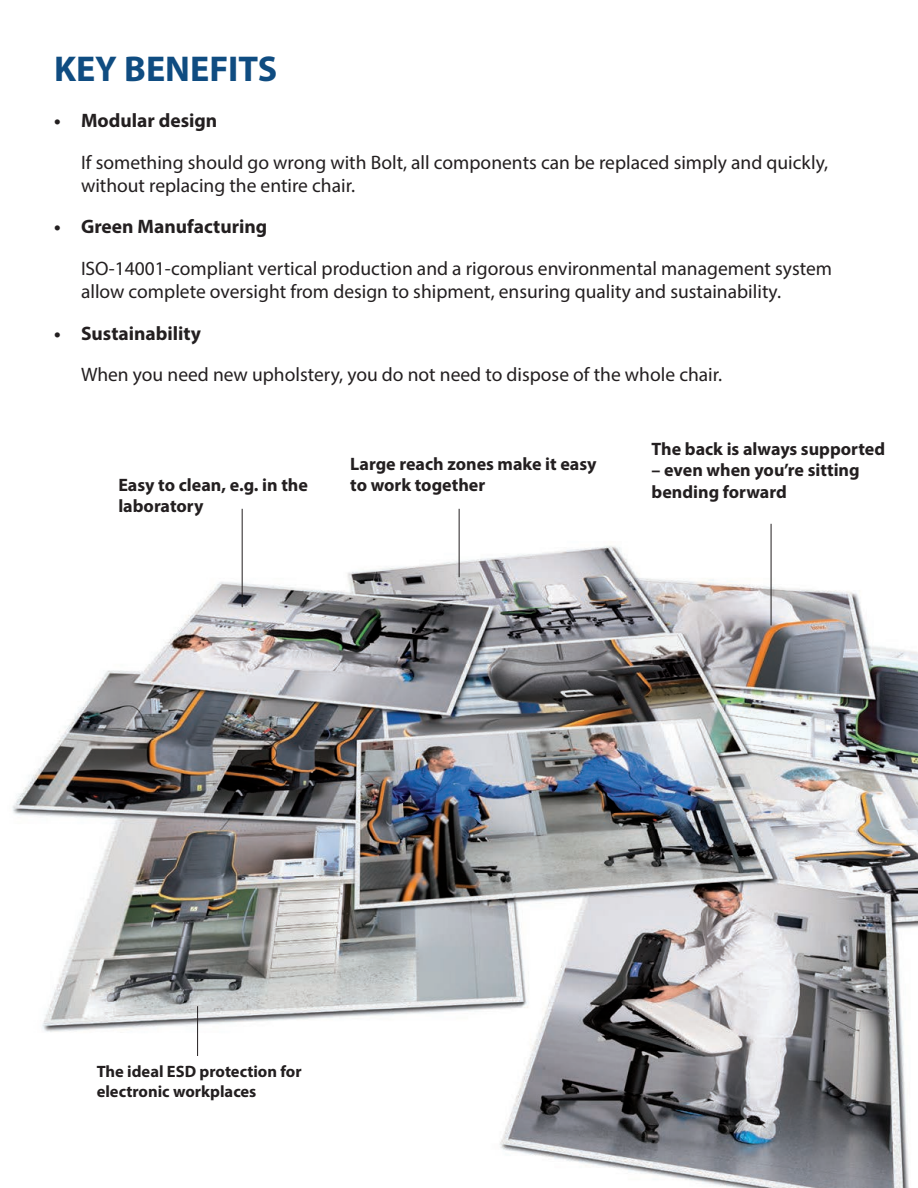
<style>
.page{position:relative;width:918px;height:1188px;background:#fff}
.page>*{position:absolute;margin:0;border:0;box-sizing:border-box;transform-origin:0 0}
.t1{font:700 36px "Myriad Pro";color:#0f4c81}
.t2{font:19.5px/23.4px "Myriad Pro";color:#231f20}
.t3{font:700 19.5px "Myriad Pro";color:#231f20}
.t4{font:700 18px/21.6px "Myriad Pro";color:#231f20}
.Table_Left{font:700 16.5px/19.8px "Myriad Pro";color:#231f20}
</style>
<div class="page">
<img style="left:12px;top:545px;width:906px;height:643px">
<div style="left:188px;top:485px;width:108px;height:155px;background:#36454f;opacity:.15"></div>
<hr style="left:242px;top:509px;width:1px;height:98px;background:#231f20">
<div style="left:149px;top:982px;width:97px;height:107px;background:#36454f;opacity:.15"></div>
<hr style="left:197px;top:1006px;width:1px;height:50px;background:#231f20">
<div style="left:408px;top:485px;width:103px;height:125px;background:#36454f;opacity:.15"></div>
<hr style="left:459px;top:509px;width:1px;height:68px;background:#231f20">
<div style="left:717px;top:500px;width:108px;height:159px;background:#36454f;opacity:.15"></div>
<hr style="left:771px;top:524px;width:1px;height:102px;background:#231f20">
<p class="t1" style="left:54px;top:45px;width:225px">KEY BENEFITS</p>
<p class="t3" style="left:54px;top:108px;width:165px">• Modular design</p>
<p class="t2" style="left:81px;top:150px;width:749px">If something should go wrong with Bolt, all components can be replaced simply and quickly, without replacing the entire chair.</p>
<p class="t3" style="left:54px;top:214px;width:215px">• Green Manufacturing</p>
<p class="t2" style="left:81px;top:256px;width:753px">ISO-14001-compliant vertical production and a rigorous environmental management system allow complete oversight from design to shipment, ensuring quality and sustainability.</p>
<p class="t3" style="left:54px;top:320px;width:149px">• Sustainability</p>
<p class="t2" style="left:81px;top:362px;width:643px">When you need new upholstery, you do not need to dispose of the whole chair.</p>
<p class="t4" style="left:118px;top:473px;width:191px">Easy to clean, e.g. in the laboratory</p>
<p class="t4" style="left:350px;top:452px;width:248px">Large reach zones make it easy to work together</p>
<p class="t4" style="left:652px;top:437px;width:235px">The back is always supported</p>
<p class="t4" style="left:652px;top:459px;width:210px">– even when you’re sitting bending forward</p>
<p class="Table_Left" style="left:97px;top:1061px;width:207px">The ideal ESD protection for electronic workplaces</p>
</div>
